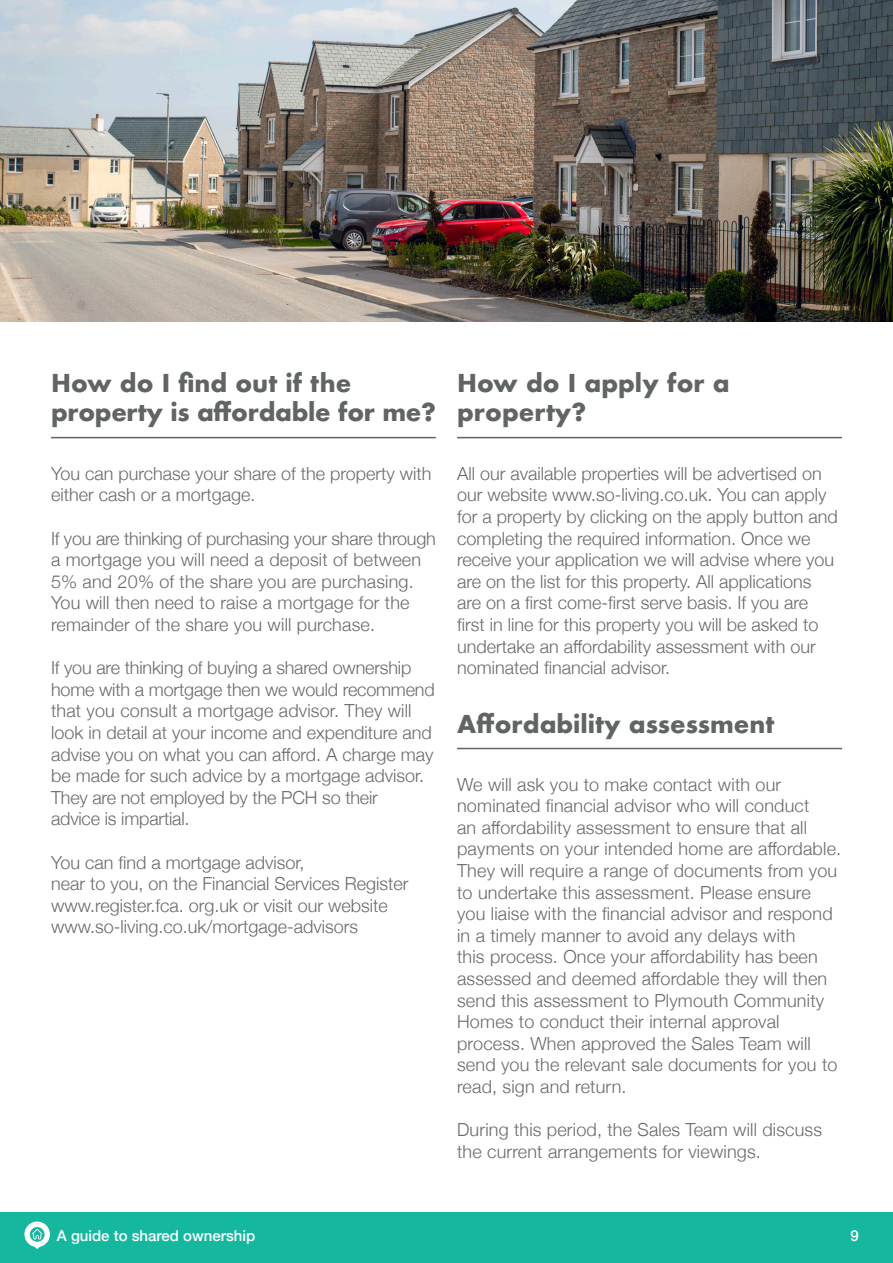
<style>
.page{position:relative;width:893px;height:1263px;background:#fff}
.page>*{position:absolute;margin:0;border:0;box-sizing:border-box;transform-origin:0 0}
.t1{font:700 24px/28.8px "Futura";color:#606465}
.t2{font:300 18px/21.6px "Helvetica Neue";color:#6b6969}
.t3{font:500 15px "Helvetica Neue";color:#fff}
</style>
<div class="page">
<hr style="left:457px;top:748px;width:385px;height:1px;background:#606465">
<hr style="left:51px;top:437px;width:385px;height:1px;background:#606465">
<hr style="left:457px;top:437px;width:385px;height:1px;background:#606465">
<img style="left:0;top:0;width:893px;height:321px">
<div style="left:0;top:1212px;width:893px;height:51px;background:#15b89f"></div>
<svg style="left:24px;top:1221px;width:26px;height:28px"></svg>
<p class="t1" style="left:51px;top:369px;width:386px">How do I find out if the property is affordable for me?</p>
<p class="t1" style="left:457px;top:369px;width:274px">How do I apply for a property?</p>
<p class="t2" style="left:51px;top:461px;width:382px">You can purchase your share of the property with either cash or a mortgage.</p>
<p class="t2" style="left:51px;top:526px;width:386px">If you are thinking of purchasing your share through a mortgage you will need a deposit of between 5% and 20% of the share you are purchasing.<br>You will then need to raise a mortgage for the remainder of the share you will purchase.</p>
<p class="t2" style="left:51px;top:656px;width:385px">If you are thinking of buying a shared ownership home with a mortgage then we would recommend that you consult a mortgage advisor. They will look in detail at your income and expenditure and advise you on what you can afford. A charge may be made for such advice by a mortgage advisor.<br>They are not employed by the PCH so their<br>advice is impartial.</p>
<p class="t2" style="left:51px;top:850px;width:255px">You can find a mortgage advisor,</p>
<p class="t2" style="left:51px;top:872px;width:359px">near to you, on the Financial Services Register</p>
<p class="t2" style="left:51px;top:893px;width:338px">www.register.fca. org.uk or visit our website</p>
<p class="t2" style="left:51px;top:915px;width:309px">www.so-living.co.uk/mortgage-advisors</p>
<p class="t2" style="left:457px;top:461px;width:382px">All our available properties will be advertised on our website www.so-living.co.uk. You can apply for a property by clicking on the apply button and completing the required information. Once we receive your application we will advise where you are on the list for this property. All applications are on a first come-first serve basis. If you are first in line for this property you will be asked to undertake an affordability assessment with our nominated financial advisor.</p>
<p class="t1" style="left:457px;top:709px;width:319px">Affordability assessment</p>
<p class="t2" style="left:457px;top:772px;width:386px">We will ask you to make contact with our nominated financial advisor who will conduct<br>an affordability assessment to ensure that all payments on your intended home are affordable.<br>They will require a range of documents from you to undertake this assessment. Please ensure you liaise with the financial advisor and respond in a timely manner to avoid any delays with<br>this process. Once your affordability has been assessed and deemed affordable they will then send this assessment to Plymouth Community Homes to conduct their internal approval process. When approved the Sales Team will send you the relevant sale documents for you to read, sign and return.</p>
<p class="t2" style="left:457px;top:1118px;width:366px">During this period, the Sales Team will discuss the current arrangements for viewings.</p>
<p class="t3" style="left:57px;top:1223px;width:200px">A guide to shared ownership</p>
<p class="t3" style="left:850px;top:1223px;width:10px">9</p>
</div>
